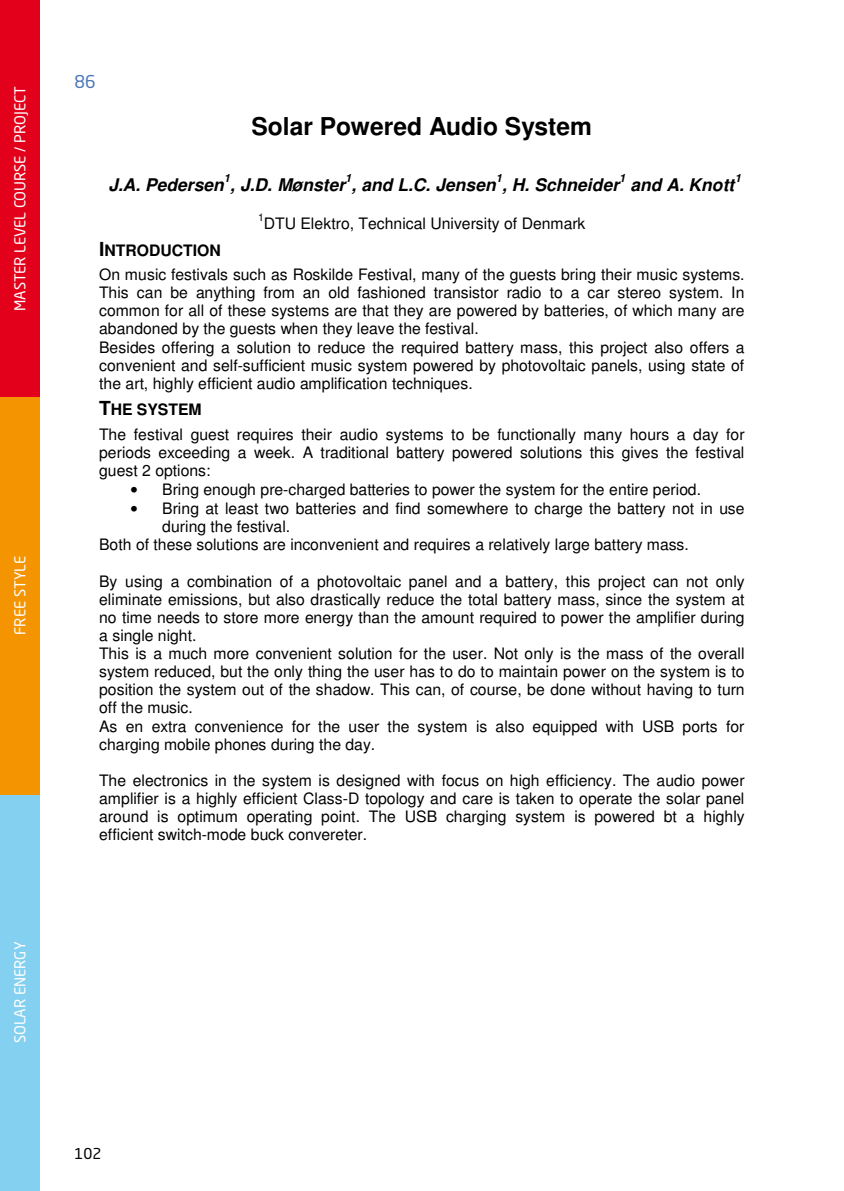
<style>
.page{position:relative;width:844px;height:1191px;background:#fff}
.page>*{position:absolute;margin:0;border:0;box-sizing:border-box;transform-origin:0 0}
.t1{font:700 24.5px "Helvetica";color:#000}
.t2{font:italic 700 17.5px "Helvetica";color:#000}
.t3{font:17.5px "Neo Sans Std";color:#4977b6}
.t4{font:15.75px/18.2px "Helvetica";letter-spacing:.005em;color:#000}
.t5{font:14.88px "Neo Sans Std";letter-spacing:-.01em;color:#fff}
.t6{font:14.88px "Neo Sans Std";color:#000}
.t7{font:italic 700 11.38px "Helvetica";color:#000}
.t8{font:10.5px "Helvetica";color:#000}
.s1{font-weight:700;font-size:19.25px}
.s2{font-weight:700}
</style>
<div class="page">
<div style="left:0;top:794px;width:40px;height:397px;background:#84d0f0"></div>
<div style="left:0;top:397px;width:40px;height:397px;background:#f39400"></div>
<div style="left:0;top:0;width:40px;height:397px;background:#e2001a"></div>
<p class="t5" style="left:11px;top:311px;width:225px;rotate:-90deg">Master Level Course / Project</p>
<p class="t5" style="left:11px;top:635px;width:79px;rotate:-90deg">free style</p>
<p class="t5" style="left:11px;top:1043px;width:101px;rotate:-90deg">solar energy</p>
<p class="t3" style="left:74px;top:71px;width:23px">86</p>
<h1 class="t1" style="left:251px;top:117px;width:342px">Solar Powered Audio System</h1>
<p class="t2" style="left:108px;top:178px;width:512px">J.A. Pedersen , J.D. Mønster , and L.C. Jensen , H. Schneider</p>
<p class="t7" style="left:224px;top:173px;width:8px">1</p>
<p class="t7" style="left:345px;top:173px;width:8px">1</p>
<p class="t7" style="left:495px;top:173px;width:8px">1</p>
<p class="t7" style="left:619px;top:173px;width:8px">1</p>
<p class="t7" style="left:734px;top:173px;width:8px">1</p>
<p class="t2" style="left:630px;top:178px;width:105px">and A. Knott</p>
<p class="t8" style="left:258px;top:213px;width:7px">1</p>
<p class="t4" style="left:264px;top:216px;width:323px">DTU Elektro, Technical University of Denmark</p>
<p class="t4" style="left:99px;top:239px;width:647px;line-height:24.3px"><span class="s1">I</span><span class="s2">NTRODUCTION<br></span>On music festivals such as Roskilde Festival, many of the guests bring their music systems.</p>
<p class="t4" style="left:99px;top:285px;width:647px">This can be anything from an old fashioned transistor radio to a car stereo system. In common for all of these systems are that they are powered by batteries, of which many are abandoned by the guests when they leave the festival.<br>Besides offering a solution to reduce the required battery mass, this project also offers a convenient and self-sufficient music system powered by photovoltaic panels, using state of the art, highly efficient audio amplification techniques.</p>
<p class="t4" style="left:99px;top:399px;width:647px;line-height:24.3px"><span class="s1">T</span><span class="s2">HE SYSTEM<br></span>The festival guest requires their audio systems to be functionally many hours a day for</p>
<p class="t4" style="left:99px;top:444px;width:646px">periods exceeding a week. A traditional battery powered solutions this gives the festival guest 2 options:</p>
<p class="t4" style="left:131px;top:482px;width:572px">• Bring enough pre-charged batteries to power the system for the entire period.</p>
<p class="t4" style="left:131px;top:501px;width:615px">• Bring at least two batteries and find somewhere to charge the battery not in use</p>
<p class="t4" style="left:162px;top:519px;width:130px">during the festival.</p>
<p class="t4" style="left:99px;top:537px;width:591px">Both of these solutions are inconvenient and requires a relatively large battery mass.</p>
<p class="t4" style="left:99px;top:573px;width:646px">By using a combination of a photovoltaic panel and a battery, this project can not only eliminate emissions, but also drastically reduce the total battery mass, since the system at no time needs to store more energy than the amount required to power the amplifier during a single night.<br>This is a much more convenient solution for the user. Not only is the mass of the overall system reduced, but the only thing the user has to do to maintain power on the system is to position the system out of the shadow. This can, of course, be done without having to turn off the music.<br>As en extra convenience for the user the system is also equipped with USB ports for charging mobile phones during the day.</p>
<p class="t4" style="left:99px;top:772px;width:646px;text-align:justify">The electronics in the system is designed with focus on high efficiency. The audio power amplifier is a highly efficient Class-D topology and care is taken to operate the solar panel around is optimum operating point. The USB charging system is powered bt a highly efficient switch-mode buck convereter.</p>
<p class="t6" style="left:74px;top:1144px;width:28px">102</p>
</div>
